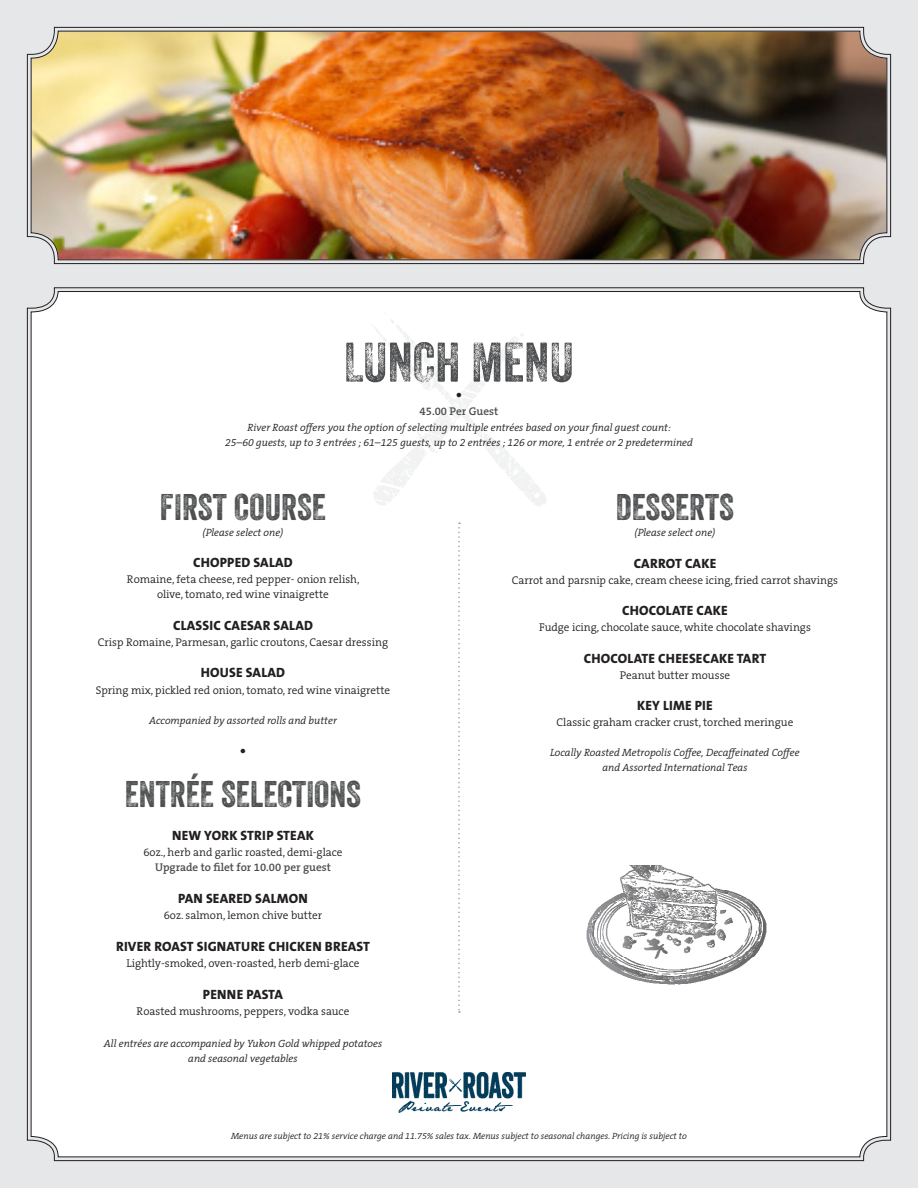
<style>
.page{position:relative;width:918px;height:1188px;background:#e6e7e9}
.page>*{position:absolute;margin:0;border:0;box-sizing:border-box;transform-origin:0 0}
.Item_Name{font:54px "Veneer Three";color:#4b4c4d}
.Item_Name-2{font:36px "Veneer Two";color:#4b4c4d}
.Item_Name-3{font:800 13.5px "The Sans B W8";letter-spacing:.015em;color:#231f20}
.Item_Name-4{font:300 11.25px/15px "The Serif B W4";color:#231f20;text-align:center}
.Item_Name-5{font:600 11.25px "The Serif B W6";color:#4b4c4d}
.t1{font:italic 300 10.5px/15px "The Serif B W4";color:#231f20;text-align:center}
.t2{font:italic 300 9px "The Serif B W4";color:#231f20}
.s1{font-family:"The Serif B W6";font-weight:600;color:#4b4c4d}
</style>
<div class="page">
<div style="left:30px;top:291px;width:858px;height:867px;background:#fff"></div>
<img style="left:393px;top:1072px;width:132px;height:41px">
<svg style="left:369px;top:310px;width:180px;height:198px;background:#fdfdfd"></svg>
<svg style="left:27px;top:27px;width:864px;height:237px"></svg>
<img style="left:30px;top:30px;width:858px;height:231px">
<svg style="left:458px;top:523px;width:2px;height:490px"></svg>
<img style="left:584px;top:866px;width:187px;height:155px">
<p class="Item_Name" style="left:344px;top:329px;width:232px">LUNCH MENU</p>
<p class="Item_Name-3" style="left:456px;top:386px;width:7px">•</p>
<p class="Item_Name-5" style="left:420px;top:404px;width:80px">45.00 Per Guest</p>
<p class="t1" style="left:225px;top:420px;width:469px">River Roast offers you the option of selecting multiple entrées based on your final guest count:<br>25–60 guests, up to 3 entrées ; 61–125 guests, up to 2 entrées ; 126 or more, 1 entrée or 2 predetermined</p>
<p class="Item_Name-2" style="left:160px;top:485px;width:168px">FIRST COURSE</p>
<p class="t1" style="left:203px;top:525px;width:82px">(Please select one)</p>
<p class="Item_Name-3" style="left:193px;top:554px;width:101px">CHOPPED SALAD</p>
<p class="Item_Name-4" style="left:127px;top:572px;width:234px">Romaine, feta cheese, red pepper- onion relish, olive, tomato, red wine vinaigrette</p>
<p class="Item_Name-3" style="left:173px;top:617px;width:141px">CLASSIC CAESAR SALAD</p>
<p class="Item_Name-4" style="left:98px;top:635px;width:292px">Crisp Romaine, Parmesan, garlic croutons, Caesar dressing</p>
<p class="Item_Name-3" style="left:201px;top:664px;width:86px">HOUSE SALAD</p>
<p class="Item_Name-4" style="left:96px;top:682px;width:296px">Spring mix, pickled red onion, tomato, red wine vinaigrette</p>
<p class="t1" style="left:149px;top:713px;width:189px">Accompanied by assorted rolls and butter</p>
<p class="Item_Name-3" style="left:240px;top:742px;width:7px">•</p>
<p class="Item_Name-2" style="left:125px;top:772px;width:238px">ENTRÉE SELECTIONS</p>
<p class="Item_Name-3" style="left:172px;top:826px;width:143px">NEW YORK STRIP STEAK</p>
<p class="Item_Name-4" style="left:143px;top:845px;width:201px">6oz., herb and garlic roasted, demi-glace<br><span class="s1">Upgrade to filet for 10.00 per guest</span></p>
<p class="Item_Name-3" style="left:178px;top:890px;width:131px">PAN SEARED SALMON</p>
<p class="Item_Name-4" style="left:164px;top:908px;width:160px">6oz. salmon, lemon chive butter</p>
<p class="Item_Name-3" style="left:116px;top:938px;width:255px">RIVER ROAST SIGNATURE CHICKEN BREAST</p>
<p class="Item_Name-4" style="left:126px;top:956px;width:235px">Lightly-smoked, oven-roasted, herb demi-glace</p>
<p class="Item_Name-3" style="left:203px;top:985px;width:82px">PENNE PASTA</p>
<p class="Item_Name-4" style="left:137px;top:1003px;width:214px">Roasted mushrooms, peppers, vodka sauce</p>
<p class="t1" style="left:104px;top:1036px;width:280px">All entrées are accompanied by Yukon Gold whipped potatoes and seasonal vegetables</p>
<p class="Item_Name-2" style="left:616px;top:485px;width:120px">DESSERTS</p>
<p class="t1" style="left:635px;top:525px;width:82px">(Please select one)</p>
<p class="Item_Name-3" style="left:634px;top:554px;width:84px">CARROT CAKE</p>
<p class="Item_Name-4" style="left:512px;top:572px;width:328px">Carrot and parsnip cake, cream cheese icing, fried carrot shavings</p>
<p class="Item_Name-3" style="left:622px;top:602px;width:107px">CHOCOLATE CAKE</p>
<p class="Item_Name-4" style="left:539px;top:620px;width:273px">Fudge icing, chocolate sauce, white chocolate shavings</p>
<p class="Item_Name-3" style="left:584px;top:650px;width:184px">CHOCOLATE CHEESECAKE TART</p>
<p class="Item_Name-4" style="left:620px;top:668px;width:112px">Peanut butter mousse</p>
<p class="Item_Name-3" style="left:637px;top:697px;width:77px">KEY LIME PIE</p>
<p class="Item_Name-4" style="left:557px;top:715px;width:238px">Classic graham cracker crust, torched meringue</p>
<p class="t1" style="left:550px;top:745px;width:251px">Locally Roasted Metropolis Coffee, Decaffeinated Coffee and Assorted International Teas</p>
<p class="t2" style="left:231px;top:1130px;width:457px">Menus are subject to 21% service charge and 11.75% sales tax. Menus subject to seasonal changes. Pricing is subject to</p>
</div>
